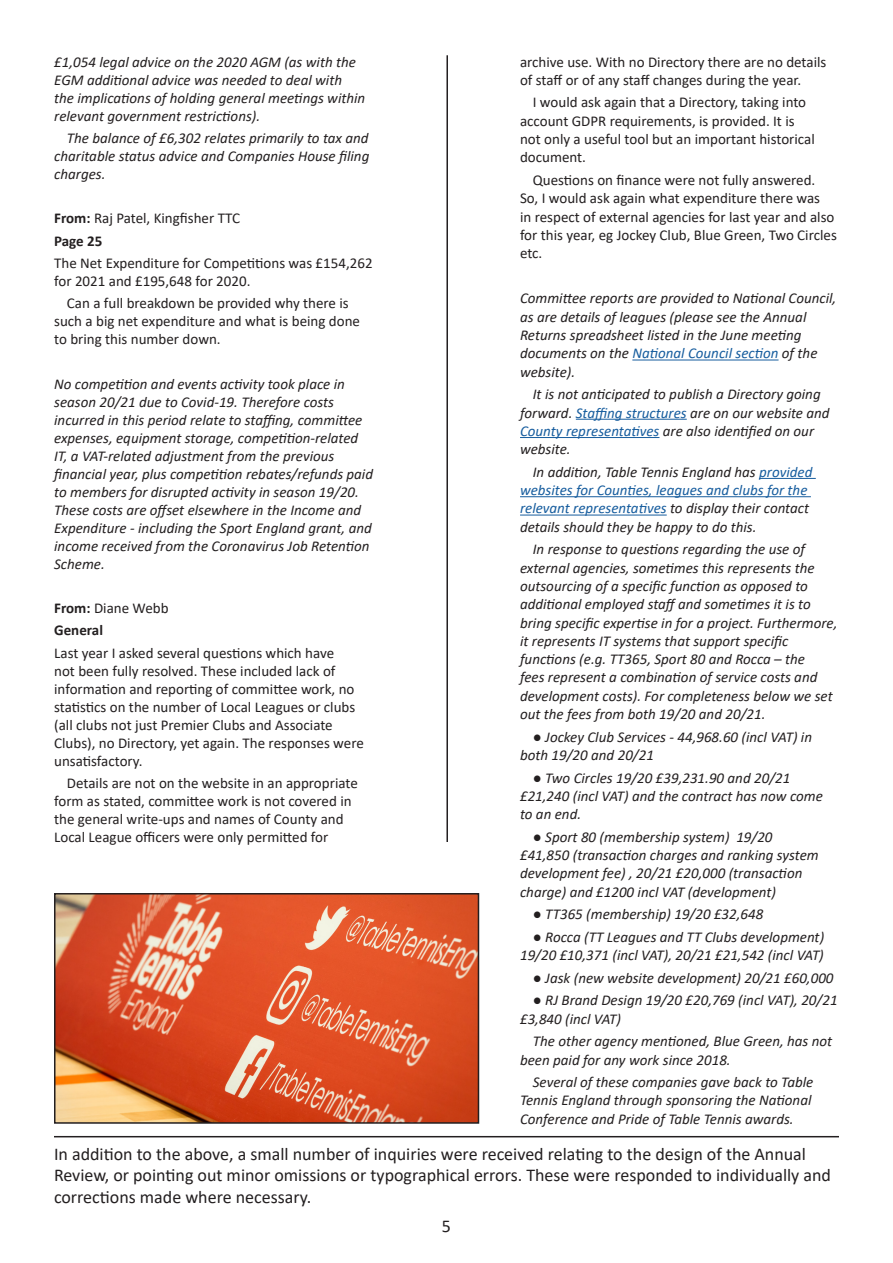
<style>
.page{position:relative;width:893px;height:1263px;background:#fff}
.page>*{position:absolute;margin:0;border:0;box-sizing:border-box;transform-origin:0 0}
.t1{font:18px/21.6px "Calibri";color:#231f20}
.t2{font:italic 15px/18.3px "Calibri";color:#231f20}
.t3{font:15px/18px "Calibri";color:#231f20}
.t4{font:700 15px "Calibri";color:#231f20}
.s1{font-weight:700}
.s2{color:#175d9e}
.s3{font-style:normal}
</style>
<div class="page">
<hr style="left:54px;top:1136px;width:785px;height:1px;background:#231f20">
<hr style="left:632px;top:359px;width:146px;height:1px;background:#175d9e">
<hr style="left:576px;top:419px;width:111px;height:1px;background:#175d9e">
<hr style="left:520px;top:437px;width:139px;height:1px;background:#175d9e">
<hr style="left:759px;top:478px;width:57px;height:1px;background:#175d9e">
<hr style="left:520px;top:496px;width:291px;height:1px;background:#175d9e">
<hr style="left:520px;top:514px;width:147px;height:1px;background:#175d9e">
<hr style="left:446px;top:55px;width:2px;height:787px;background:#231f20">
<img style="left:57px;top:896px;width:419px;height:225px">
<div style="left:54px;top:893px;width:425px;height:231px;border:2px solid #231f20"></div>
<p class="t2" style="left:54px;top:52px;width:313px">£1,054 legal advice on the 2020 AGM (as with the EGM additional advice was needed to deal with the implications of holding general meetings within relevant government restrictions).</p>
<p class="t2" style="left:54px;top:128px;width:317px;text-align:justify;text-indent:13px">The balance of £6,302 relates primarily to tax and charitable status advice and Companies House filing charges.</p>
<p class="t3" style="left:54px;top:209px;width:187px"><span class="s1">From:</span> Raj Patel, Kingfisher TTC</p>
<p class="t4" style="left:54px;top:230px;width:50px">Page 25</p>
<p class="t3" style="left:54px;top:253px;width:320px">The Net Expenditure for Competitions was £154,262 for 2021 and £195,648 for 2020.</p>
<p class="t3" style="left:54px;top:294px;width:307px;text-indent:13px">Can a full breakdown be provided why there is such a big net expenditure and what is being done to bring this number down.</p>
<p class="t2" style="left:54px;top:374px;width:320px">No competition and events activity took place in season 20/21 due to Covid-19. Therefore costs incurred in this period relate to staffing, committee expenses, equipment storage, competition-related IT, a VAT-related adjustment from the previous financial year, plus competition rebates/refunds paid to members for disrupted activity in season 19/20.<br>These costs are offset elsewhere in the Income and Expenditure - including the Sport England grant, and income received from the Coronavirus Job Retention Scheme.</p>
<p class="t3" style="left:54px;top:599px;width:116px"><span class="s1">From:</span> Diane Webb</p>
<p class="t4" style="left:54px;top:620px;width:50px">General</p>
<p class="t3" style="left:54px;top:643px;width:311px">Last year I asked several questions which have<br>not been fully resolved. These included lack of information and reporting of committee work, no statistics on the number of Local Leagues or clubs (all clubs not just Premier Clubs and Associate Clubs), no Directory, yet again. The responses were unsatisfactory.</p>
<p class="t3" style="left:54px;top:773px;width:305px;text-indent:13px">Details are not on the website in an appropriate form as stated, committee work is not covered in the general write-ups and names of County and Local League officers were only permitted for</p>
<p class="t3" style="left:520px;top:52px;width:308px">archive use. With no Directory there are no details of staff or of any staff changes during the year.</p>
<p class="t3" style="left:520px;top:93px;width:296px;text-indent:13px">I would ask again that a Directory, taking into account GDPR requirements, is provided. It is not only a useful tool but an important historical document.</p>
<p class="t3" style="left:520px;top:170px;width:318px;text-indent:13px">Questions on finance were not fully answered.<br>So, I would ask again what expenditure there was<br>in respect of external agencies for last year and also for this year, eg Jockey Club, Blue Green, Two Circles etc.</p>
<p class="t2" style="left:520px;top:289px;width:318px">Committee reports are provided to National Council, as are details of leagues (please see the Annual Returns spreadsheet listed in the June meeting documents on the <span class="s2">National Council section</span> of the website).</p>
<p class="t2" style="left:520px;top:384px;width:311px;text-indent:13px">It is not anticipated to publish a Directory going forward. <span class="s2">Staffing structures</span> are on our website and <span class="s2">County representatives</span> are also identified on our website.</p>
<p class="t2" style="left:520px;top:462px;width:294px;text-indent:13px">In addition, Table Tennis England has <span class="s2">provided websites for Counties, leagues and clubs for the relevant representatives</span> to display their contact details should they be happy to do this.</p>
<p class="t2" style="left:520px;top:539px;width:319px;text-indent:13px">In response to questions regarding the use of external agencies, sometimes this represents the outsourcing of a specific function as opposed to additional employed staff and sometimes it is to bring specific expertise in for a project. Furthermore, it represents IT systems that support specific functions (e.g. TT365, Sport 80 and Rocca – the<br>fees represent a combination of service costs and development costs). For completeness below we set out the fees from both 19/20 and 20/21.</p>
<p class="t2" style="left:520px;top:727px;width:294px;text-indent:13px"><span class="s3">●</span> Jockey Club Services - 44,968.60 (incl VAT) in both 19/20 and 20/21</p>
<p class="t2" style="left:520px;top:768px;width:304px;text-indent:13px"><span class="s3">●</span> Two Circles 19/20 £39,231.90 and 20/21 £21,240 (incl VAT) and the contract has now come to an end.</p>
<p class="t2" style="left:520px;top:827px;width:300px;text-indent:13px"><span class="s3">●</span> Sport 80 (membership system) 19/20 £41,850 (transaction charges and ranking system development fee) , 20/21 £20,000 (transaction charge) and £1200 incl VAT (development)</p>
<p class="t2" style="left:533px;top:904px;width:232px"><span class="s3">●</span> TT365 (membership) 19/20 £32,648</p>
<p class="t2" style="left:520px;top:927px;width:306px;text-align:right"><span class="s3">●</span> Rocca (TT Leagues and TT Clubs development)<br>19/20 £10,371 (incl VAT), 20/21 £21,542 (incl VAT)</p>
<p class="t2" style="left:533px;top:968px;width:302px"><span class="s3">●</span> Jask (new website development) 20/21 £60,000</p>
<p class="t2" style="left:520px;top:990px;width:319px;text-indent:13px"><span class="s3">●</span> RJ Brand Design 19/20 £20,769 (incl VAT), 20/21 £3,840 (incl VAT)</p>
<p class="t2" style="left:520px;top:1031px;width:314px;text-indent:13px">The other agency mentioned, Blue Green, has not been paid for any work since 2018.</p>
<p class="t2" style="left:520px;top:1072px;width:295px;text-indent:13px">Several of these companies gave back to Table<br>Tennis England through sponsoring the National<br>Conference and Pride of Table Tennis awards.</p>
<p class="t1" style="left:54px;top:1142px;width:778px">In addition to the above, a small number of inquiries were received relating to the design of the Annual<br>Review, or pointing out minor omissions or typographical errors. These were responded to individually and corrections made where necessary.</p>
<p class="t1" style="left:442px;top:1214px;width:11px">5</p>
</div>
